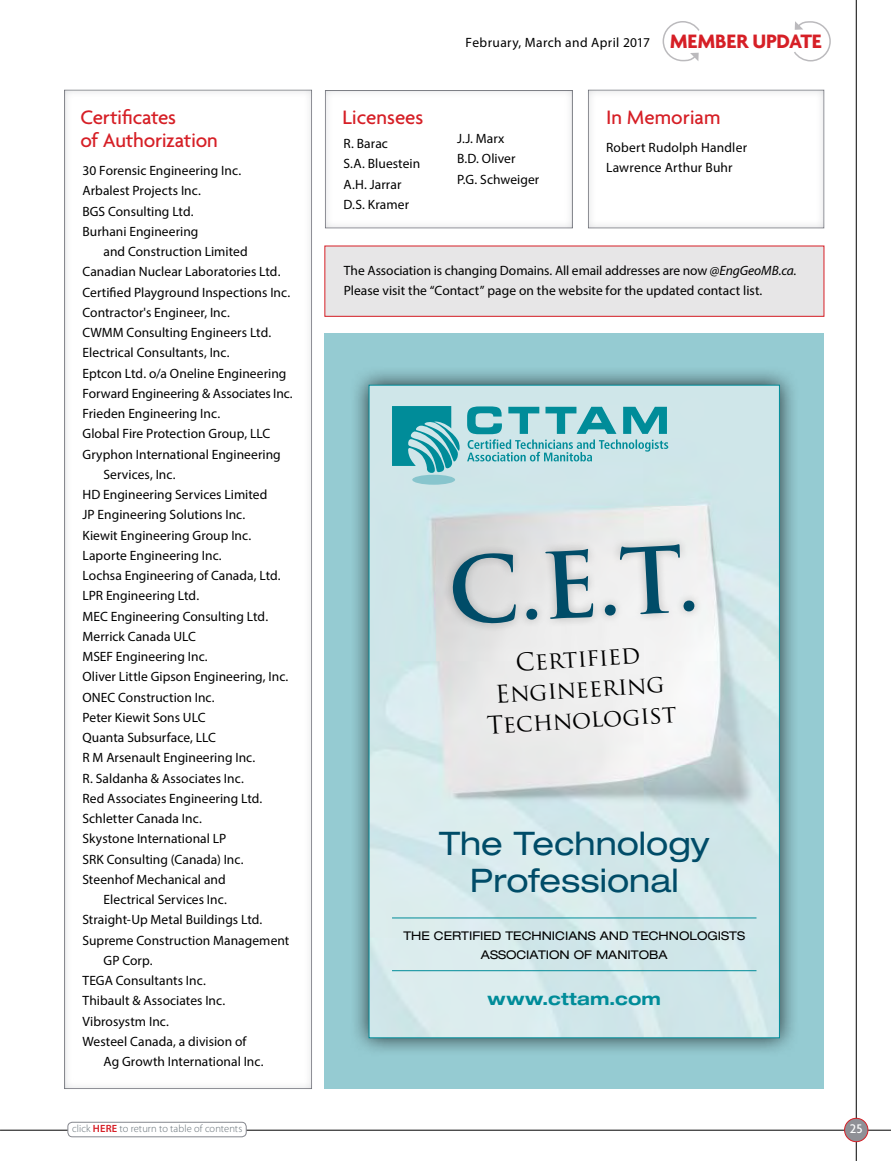
<style>
.page{position:relative;width:891px;height:1161px;background:#fff}
.page>*{position:absolute;margin:0;border:0;box-sizing:border-box;transform-origin:0 0}
.t1{font:700 89.1px "Trajan Pro";color:#004c68}
.t2{font:expanded 32.55px/37.2px "Helvetica Neue";color:#004c68;text-align:center}
.t3{font:23.85px/30.6px "Trajan Pro";color:#000;text-align:center}
.t4{font:500 21px/22.5px "Agenda";letter-spacing:-.01em;color:#d61f26}
.t5{font:700 21px "Agenda";letter-spacing:-.01em;color:#d61f26}
.t6{font:700 expanded 17.25px "Helvetica Neue";letter-spacing:.015em;color:#008c99}
.t7{font:13.5px/20.2px "Myriad Pro";letter-spacing:.005em;color:#000}
.t8{font:13.5px "Myriad Pro";letter-spacing:.025em;color:#000}
.t9{font:500 13.5px "Agenda";color:#fff}
.t10{font:expanded 12px/19px "Helvetica Neue";color:#000;text-align:center}
.t11{font:300 10.5px "Myriad Pro";letter-spacing:.01em;color:#636e75}
.s1{font-style:italic}
.s2{font-weight:600;color:#d61f26}
</style>
<div class="page">
<svg style="left:794px;top:21px;width:37px;height:41px"></svg>
<svg style="left:662px;top:21px;width:38px;height:41px"></svg>
<div style="left:325px;top:246px;width:499px;height:70px;background:#e7e6e7"></div>
<div style="left:63px;top:88px;width:250px;height:1002px;background:#85878e;opacity:.35"></div>
<div style="left:324px;top:333px;width:500px;height:756px;background:#95cbd2"></div>
<div style="left:349px;top:365px;width:450px;height:693px;background:#000;opacity:.75"></div>
<img style="left:371px;top:387px;width:407px;height:649px">
<hr style="left:392px;top:917px;width:364px;height:1px;background:#008c99">
<hr style="left:392px;top:970px;width:364px;height:1px;background:#008c99">
<svg style="left:392px;top:406px;width:68px;height:67px;background:#4dadb6"></svg>
<div style="left:412px;top:475px;width:43px;height:10px;background:#87c5cd;border-radius:50%"></div>
<svg style="left:467px;top:406px;width:201px;height:55px;background:#87c6cd"></svg>
<div style="left:443px;top:535px;width:261px;height:98px;background:#000;opacity:.25"></div>
<hr style="left:0;top:1130px;width:891px;height:1px;background:#000">
<hr style="left:856px;top:0;width:1px;height:1161px;background:#000">
<div style="left:845px;top:1118px;width:23px;height:24px;background:#8f9096;border-radius:50%"></div>
<div style="left:844px;top:1118px;width:24px;height:24px;border:1px solid #d61f26;border-radius:50%"></div>
<div style="left:68px;top:1122px;width:178px;height:15px;background:#fff;border-radius:4px"></div>
<div style="left:68px;top:1122px;width:178px;height:15px;border:1px solid #85878e;border-radius:4px"></div>
<p class="t8" style="left:466px;top:34px;width:186px">February, March and April 2017</p>
<h3 class="t5" style="left:670px;top:28px;width:153px">MEMBER UPDATE</h3>
<h3 class="t4" style="left:80px;top:106px;width:139px">Certificates<br>of Authorization</h3>
<h3 class="t4" style="left:343px;top:105px;width:82px">Licensees</h3>
<h3 class="t4" style="left:606px;top:105px;width:116px">In Memoriam</h3>
<p class="t7" style="left:457px;top:128px;width:84px">J.J. Marx<br>B.D. Oliver<br>P.G. Schweiger</p>
<p class="t7" style="left:344px;top:133px;width:78px">R. Barac<br>S.A. Bluestein<br>A.H. Jarrar<br>D.S. Kramer</p>
<p class="t7" style="left:606px;top:137px;width:143px">Robert Rudolph Handler<br>Lawrence Arthur Buhr</p>
<p class="t7" style="left:83px;top:160px;width:160px">30 Forensic Engineering Inc.<br>Arbalest Projects Inc.<br>BGS Consulting Ltd.<br>Burhani Engineering</p>
<p class="t7" style="left:104px;top:241px;width:146px">and Construction Limited</p>
<p class="t7" style="left:83px;top:262px;width:199px">Canadian Nuclear Laboratories Ltd.</p>
<p class="t7" style="left:83px;top:282px;width:209px">Certified Playground Inspections Inc.</p>
<p class="t7" style="left:83px;top:302px;width:149px">Contractor's Engineer, Inc.</p>
<p class="t7" style="left:83px;top:322px;width:190px">CWMM Consulting Engineers Ltd.</p>
<p class="t7" style="left:83px;top:343px;width:149px">Electrical Consultants, Inc.</p>
<p class="t7" style="left:83px;top:363px;width:206px">Eptcon Ltd. o/a Oneline Engineering</p>
<p class="t7" style="left:83px;top:383px;width:212px">Forward Engineering &amp; Associates Inc.</p>
<p class="t7" style="left:83px;top:403px;width:139px">Frieden Engineering Inc.</p>
<p class="t7" style="left:83px;top:424px;width:189px">Global Fire Protection Group, LLC</p>
<p class="t7" style="left:83px;top:444px;width:200px">Gryphon International Engineering</p>
<p class="t7" style="left:104px;top:464px;width:74px">Services, Inc.</p>
<p class="t7" style="left:83px;top:484px;width:187px">HD Engineering Services Limited</p>
<p class="t7" style="left:83px;top:505px;width:164px">JP Engineering Solutions Inc.</p>
<p class="t7" style="left:83px;top:525px;width:170px">Kiewit Engineering Group Inc.</p>
<p class="t7" style="left:83px;top:545px;width:141px">Laporte Engineering Inc.</p>
<p class="t7" style="left:83px;top:565px;width:200px">Lochsa Engineering of Canada, Ltd.</p>
<p class="t7" style="left:83px;top:586px;width:118px">LPR Engineering Ltd.</p>
<p class="t7" style="left:83px;top:606px;width:187px">MEC Engineering Consulting Ltd.</p>
<p class="t7" style="left:83px;top:626px;width:115px">Merrick Canada ULC</p>
<p class="t7" style="left:83px;top:646px;width:127px">MSEF Engineering Inc.</p>
<p class="t7" style="left:83px;top:667px;width:207px">Oliver Little Gipson Engineering, Inc.</p>
<p class="t7" style="left:83px;top:687px;width:134px">ONEC Construction Inc.</p>
<p class="t7" style="left:83px;top:707px;width:125px">Peter Kiewit Sons ULC</p>
<p class="t7" style="left:83px;top:727px;width:135px">Quanta Subsurface, LLC</p>
<p class="t7" style="left:83px;top:748px;width:174px">R M Arsenault Engineering Inc.</p>
<p class="t7" style="left:83px;top:768px;width:163px">R. Saldanha &amp; Associates Inc.</p>
<p class="t7" style="left:83px;top:788px;width:181px">Red Associates Engineering Ltd.</p>
<p class="t7" style="left:83px;top:808px;width:121px">Schletter Canada Inc.</p>
<p class="t7" style="left:83px;top:829px;width:145px">Skystone International LP</p>
<p class="t7" style="left:83px;top:849px;width:163px">SRK Consulting (Canada) Inc.</p>
<p class="t7" style="left:83px;top:869px;width:145px">Steenhof Mechanical and</p>
<p class="t7" style="left:104px;top:889px;width:125px">Electrical Services Inc.</p>
<p class="t7" style="left:83px;top:910px;width:181px">Straight-Up Metal Buildings Ltd.</p>
<p class="t7" style="left:83px;top:930px;width:208px">Supreme Construction Management</p>
<p class="t7" style="left:104px;top:950px;width:51px">GP Corp.</p>
<p class="t7" style="left:83px;top:970px;width:125px">TEGA Consultants Inc.</p>
<p class="t7" style="left:83px;top:991px;width:144px">Thibault &amp; Associates Inc.</p>
<p class="t7" style="left:83px;top:1011px;width:88px">Vibrosystm Inc.</p>
<p class="t7" style="left:83px;top:1031px;width:166px">Westeel Canada, a division of</p>
<p class="t7" style="left:104px;top:1051px;width:162px">Ag Growth International Inc.</p>
<p class="t7" style="left:344px;top:261px;width:454px;line-height:19.5px">The Association is changing Domains. All email addresses are now <span class="s1">@EngGeoMB.ca.<br></span>Please visit the “Contact” page on the website for the updated contact list.</p>
<h1 class="t1" style="left:445px;top:536px;width:252px;rotate:-3deg">C.E.T.</h1>
<h3 class="t3" style="left:482px;top:650px;width:192px;rotate:-4deg">Certified<br>Engineering<br>Technologist</h3>
<h2 class="t2" style="left:439px;top:824px;width:272px">The Technology<br>Professional</h2>
<p class="t10" style="left:403px;top:926px;width:343px">THE CERTIFIED TECHNICIANS AND TECHNOLOGISTS<br>ASSOCIATION OF MANITOBA</p>
<p class="t6" style="left:488px;top:989px;width:175px">www.cttam.com</p>
<p class="t11" style="left:72px;top:1123px;width:172px">click <span class="s2">HERE</span> to return to table of contents</p>
<p class="t9" style="left:850px;top:1121px;width:14px">25</p>
</div>
